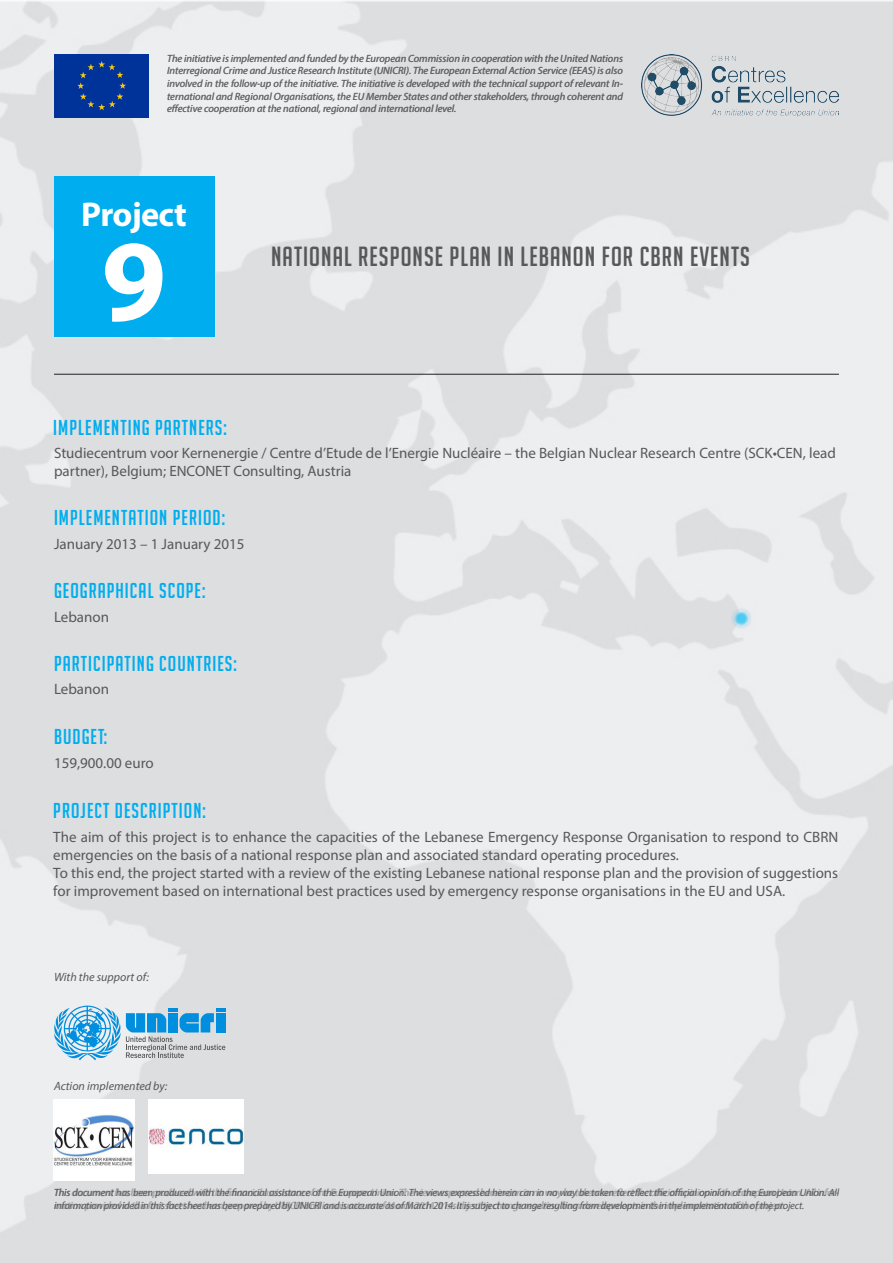
<style>
.page{position:relative;width:893px;height:1263px;background:#fff}
.page>*{position:absolute;margin:0;border:0;box-sizing:border-box;transform-origin:0 0}
.t1{font:700 117px "Myriad Pro";color:#fff}
.t2{font:700 34.5px "Myriad Pro";letter-spacing:-.02em;color:#fff}
.t3{font:27px "Big Noodle Titling";letter-spacing:.04em;color:#57585a}
.t4{font:21px "Big Noodle Titling";letter-spacing:.05em;color:#00aeef}
.t5{font:15px/18px "Myriad Pro";color:#57585a}
.t6{font:italic 12px "Myriad Pro";color:#57585a}
.t7{font:italic 10.5px/12.6px "Myriad Pro";letter-spacing:-.02em;color:#57585a}
</style>
<div class="page">
<img style="left:0;top:0;width:893px;height:1263px">
<svg style="left:54px;top:1005px;width:171px;height:55px;background:#90c2de"></svg>
<div style="left:54px;top:54px;width:95px;height:63px;background:#039"></div>
<img style="left:641px;top:54px;width:198px;height:62px">
<div style="left:54px;top:176px;width:160px;height:160px;background:#00aeef"></div>
<hr style="left:54px;top:374px;width:785px;height:1px;background:#231f20">
<img style="left:53px;top:1099px;width:81px;height:81px">
<img style="left:149px;top:1099px;width:95px;height:75px">
<p class="t7" style="left:167px;top:52px;width:457px;text-align:justify">The initiative is implemented and funded by the European Commission in cooperation with the United Nations Interregional Crime and Justice Research Institute (UNICRI). The European External Action Service (EEAS) is also involved in the follow-up of the initiative. The initiative is developed with the technical support of relevant In&shy;ternational and Regional Organisations, the EU Member States and other stakeholders, through coherent and effective cooperation at the national, regional and international level.</p>
<p class="t7" style="left:172px;top:102px;width:4px">f</p>
<p class="t7" style="left:172px;top:102px;width:4px">f</p>
<p class="t7" style="left:172px;top:102px;width:4px">f</p>
<p class="t2" style="left:81px;top:192px;width:107px">Project</p>
<p class="t1" style="left:102px;top:205px;width:66px">9</p>
<p class="t4" style="left:53px;top:416px;width:175px">IMPLEMENTING PARTNERS:</p>
<p class="t3" style="left:271px;top:242px;width:480px">NATIONAL RESPONSE PLAN IN LEBANON FOR CBRN EVENTS</p>
<p class="t5" style="left:54px;top:444px;width:783px">Studiecentrum voor Kernenergie / Centre d’Etude de l’Energie Nucléaire – the Belgian Nuclear Research Centre (SCK•CEN, lead partner), Belgium; ENCONET Consulting, Austria</p>
<p class="t4" style="left:54px;top:506px;width:173px">IMPLEMENTATION PERIOD:</p>
<p class="t5" style="left:54px;top:535px;width:192px">January 2013 – 1 January 2015</p>
<p class="t4" style="left:54px;top:579px;width:153px">GEOGRAPHICAL SCOPE:</p>
<p class="t5" style="left:54px;top:607px;width:57px">Lebanon</p>
<p class="t4" style="left:54px;top:652px;width:184px">PARTICIPATING COUNTRIES:</p>
<p class="t5" style="left:54px;top:680px;width:57px">Lebanon</p>
<p class="t4" style="left:54px;top:725px;width:55px">BUDGET:</p>
<p class="t5" style="left:54px;top:754px;width:101px">159,900.00 euro</p>
<p class="t4" style="left:53px;top:799px;width:154px">PROJECT DESCRIPTION:</p>
<p class="t5" style="left:53px;top:828px;width:786px">The aim of this project is to enhance the capacities of the Lebanese Emergency Response Organisation to respond to CBRN emergencies on the basis of a national response plan and associated standard operating procedures.</p>
<p class="t5" style="left:53px;top:864px;width:786px">To this end, the project started with a review of the existing Lebanese national response plan and the provision of suggestions for improvement based on international best practices used by emergency response organisations in the EU and USA.</p>
<p class="t6" style="left:54px;top:970px;width:97px">With the support of:</p>
<p class="t6" style="left:54px;top:1079px;width:115px">Action implemented by:</p>
<p class="t7" style="left:54px;top:1186px;width:786px;text-indent:61px">has been produced with the financial assi tance of the European Union. The views express d herein can in no way be taken to reflect the official opini n of the European Union. All i for&shy;mation provided n th s fact sheet as been pr pa d by UNICRI and is accurate as of March 2014. It is subject to hange resulting from developments in he implementation of the project.</p>
<p class="t7" style="left:54px;top:1186px;width:787px">This document has been produced with the financial assistance of the European Union. The views expressed herein can in no way be taken to reflect the official opinion of the European Union. All information provided in this fact sheet has been prepared by UNICRI and is accurate as of March 2014. It is subject to change resulting from developments in the implementation of the project.</p>
<p class="t7" style="left:656px;top:1186px;width:10px">f</p>
<p class="t7" style="left:656px;top:1186px;width:10px">f</p>
<p class="t7" style="left:656px;top:1186px;width:10px">f</p>
</div>
